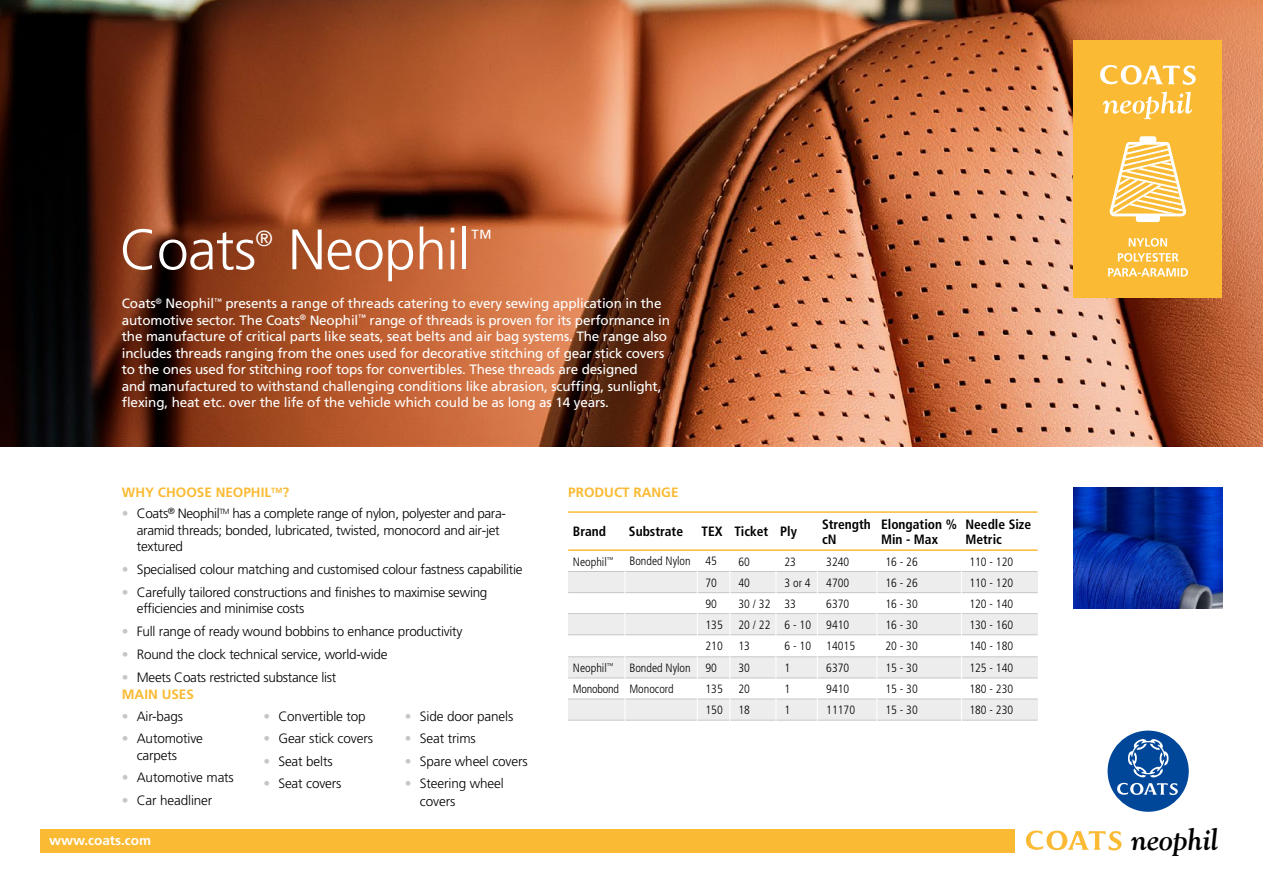
<style>
.page{position:relative;width:1263px;height:893px;background:#fff}
.page>*{position:absolute;margin:0;border:0;box-sizing:border-box;transform-origin:0 0}
.t1{font:300 57px "Frutiger LT Std";letter-spacing:-.01em;color:#fff}
.t2{font:italic 700 30px "Goudy Old Style BT";color:#000}
.t3{font:300 21.9px "Frutiger LT Std";color:#fff}
.t4{font:300 13.5px/16.5px "Frutiger LT Std";letter-spacing:-.02em;color:#000}
.t5{font:13.5px/16.5px "Frutiger LT Std";letter-spacing:-.01em;color:#fff}
.t6{font:700 condensed 13.5px/15px "Frutiger LT Std";color:#000}
.t7{font:700 13.5px "Frutiger LT Std";color:#faba33}
.t8{font:700 13.5px "Frutiger LT Std";color:#fff}
.t9{font:300 condensed 12px/21.1px "Frutiger LT Std";color:#000}
.t10{font:300 condensed 12px/21.1px "Frutiger LT Std";letter-spacing:-.02em;color:#000}
.s1{color:#c6c6c6}
</style>
<div class="page">
<img style="left:0;top:0;width:1263px;height:446px">
<div style="left:1073px;top:40px;width:149px;height:258px;background:#faba33"></div>
<svg style="left:1129px;top:238px;width:38px;height:9px"></svg>
<svg style="left:1118px;top:253px;width:60px;height:9px"></svg>
<svg style="left:1108px;top:268px;width:80px;height:9px"></svg>
<svg style="left:1103px;top:92px;width:89px;height:27px"></svg>
<svg style="left:1100px;top:65px;width:96px;height:20px"></svg>
<svg style="left:1109px;top:136px;width:77px;height:86px"></svg>
<div style="left:41px;top:829px;width:974px;height:23px;background:#faba33"></div>
<div style="left:1107px;top:731px;width:82px;height:81px;background:#004799;border-radius:50%"></div>
<svg style="left:1117px;top:739px;width:62px;height:56px"></svg>
<svg style="left:1025px;top:830px;width:97px;height:21px"></svg>
<img style="left:1073px;top:487px;width:149px;height:121px">
<hr style="left:568px;top:511px;width:469px;height:2px;background:#faba33">
<hr style="left:568px;top:549px;width:469px;height:2px;background:#faba33">
<div style="left:568px;top:572px;width:469px;height:20px;background:#ededed"></div>
<hr style="left:568px;top:571px;width:469px;height:1px;background:#c6c6c6">
<hr style="left:568px;top:592px;width:469px;height:1px;background:#c6c6c6">
<div style="left:568px;top:614px;width:469px;height:21px;background:#ededed"></div>
<hr style="left:568px;top:613px;width:469px;height:1px;background:#c6c6c6">
<hr style="left:568px;top:634px;width:469px;height:1px;background:#c6c6c6">
<div style="left:568px;top:657px;width:469px;height:21px;background:#ededed"></div>
<hr style="left:568px;top:656px;width:469px;height:1px;background:#c6c6c6">
<hr style="left:568px;top:678px;width:469px;height:1px;background:#c6c6c6">
<div style="left:568px;top:699px;width:469px;height:21px;background:#ededed"></div>
<hr style="left:568px;top:699px;width:469px;height:1px;background:#c6c6c6">
<hr style="left:568px;top:720px;width:469px;height:1px;background:#c6c6c6">
<hr style="left:624px;top:566px;width:1px;height:163px;background:#fff">
<hr style="left:697px;top:566px;width:1px;height:163px;background:#fff">
<hr style="left:729px;top:566px;width:1px;height:163px;background:#fff">
<hr style="left:775px;top:566px;width:1px;height:163px;background:#fff">
<hr style="left:817px;top:566px;width:1px;height:163px;background:#fff">
<hr style="left:876px;top:566px;width:1px;height:163px;background:#fff">
<hr style="left:961px;top:566px;width:1px;height:163px;background:#fff">
<h1 class="t1" style="left:120px;top:217px;width:138px">Coats</h1>
<h3 class="t3" style="left:256px;top:226px;width:19px">®</h3>
<h1 class="t1" style="left:288px;top:217px;width:184px">Neophil</h1>
<h3 class="t3" style="left:470px;top:225px;width:23px">™</h3>
<p class="t5" style="left:122px;top:296px;width:550px">Coats<sup>®</sup> Neophil<sup>™</sup> presents a range of threads catering to every sewing application in the automotive sector. The Coats<sup>®</sup> Neophil<sup>™</sup> range of threads is proven for its performance in the manufacture of critical parts like seats, seat belts and air bag systems. The range also includes threads ranging from the ones used for decorative stitching of gear stick covers to the ones used for stitching roof tops for convertibles. These threads are designed<br>and manufactured to withstand challenging conditions like abrasion, scuffing, sunlight, flexing, heat etc. over the life of the vehicle which could be as long as 14 years.</p>
<p class="t7" style="left:122px;top:484px;width:169px">WHY CHOOSE NEOPHIL<sup>TM</sup>?</p>
<p class="t4" style="left:137px;top:505px;width:370px;text-indent:-15px"><span class="s1">•</span> Coats<sup>®</sup> Neophil<sup>TM</sup> has a complete range of nylon, polyester and para&shy;aramid threads; bonded, lubricated, twisted, monocord and air-jet textured</p>
<p class="t4" style="left:122px;top:561px;width:402px"><span class="s1">•</span> Specialised colour matching and customised colour fastness capabilitie</p>
<p class="t4" style="left:137px;top:584px;width:352px;text-indent:-15px"><span class="s1">•</span> Carefully tailored constructions and finishes to maximise sewing efficiencies and minimise costs</p>
<p class="t4" style="left:122px;top:623px;width:342px"><span class="s1">•</span> Full range of ready wound bobbins to enhance productivity</p>
<p class="t4" style="left:122px;top:646px;width:267px"><span class="s1">•</span> Round the clock technical service, world-wide</p>
<p class="t4" style="left:122px;top:669px;width:216px"><span class="s1">•</span> Meets Coats restricted substance list</p>
<p class="t4" style="left:122px;top:708px;width:63px"><span class="s1">•</span> Air-bags</p>
<p class="t4" style="left:137px;top:731px;width:68px;text-indent:-15px"><span class="s1">•</span> Automotive carpets</p>
<p class="t4" style="left:122px;top:770px;width:114px"><span class="s1">•</span> Automotive mats</p>
<p class="t4" style="left:122px;top:792px;width:92px"><span class="s1">•</span> Car headliner</p>
<p class="t7" style="left:122px;top:687px;width:74px">MAIN USES</p>
<p class="t4" style="left:263px;top:708px;width:104px"><span class="s1">•</span> Convertible top</p>
<p class="t4" style="left:263px;top:731px;width:111px"><span class="s1">•</span> Gear stick covers</p>
<p class="t4" style="left:263px;top:753px;width:71px"><span class="s1">•</span> Seat belts</p>
<p class="t4" style="left:263px;top:776px;width:80px"><span class="s1">•</span> Seat covers</p>
<p class="t4" style="left:405px;top:708px;width:110px"><span class="s1">•</span> Side door panels</p>
<p class="t4" style="left:405px;top:731px;width:72px"><span class="s1">•</span> Seat trims</p>
<p class="t4" style="left:405px;top:753px;width:124px"><span class="s1">•</span> Spare wheel covers</p>
<p class="t4" style="left:420px;top:775px;width:85px;line-height:18px;text-indent:-15px"><span class="s1">•</span> Steering wheel covers</p>
<p class="t7" style="left:568px;top:484px;width:112px">PRODUCT RANGE</p>
<p class="t6" style="left:573px;top:524px;width:35px">Brand</p>
<p class="t6" style="left:629px;top:524px;width:56px">Substrate</p>
<p class="t6" style="left:822px;top:516px;width:50px">Strength cN</p>
<p class="t6" style="left:702px;top:524px;width:97px">TEX Ticket Ply</p>
<p class="t6" style="left:881px;top:516px;width:77px">Elongation %<br>Min - Max</p>
<p class="t6" style="left:965px;top:516px;width:67px">Needle Size<br>Metric</p>
<p class="t9" style="left:573px;top:551px;width:42px">Neophil<sup>™</sup></p>
<p class="t9" style="left:629px;top:551px;width:63px">Bonded Nylon</p>
<p class="t10" style="left:573px;top:657px;width:48px">Neophil<sup>™<br></sup>Monobond</p>
<p class="t9" style="left:629px;top:657px;width:63px">Bonded Nylon<br>Monocord</p>
<p class="t9" style="left:705px;top:551px;width:19px">45<br>70<br>90<br>135<br>210<br>90<br>135<br>150</p>
<p class="t9" style="left:738px;top:551px;width:33px">60<br>40<br>30 / 32<br>20 / 22<br>13<br>30<br>20<br>18</p>
<p class="t9" style="left:784px;top:551px;width:28px">23<br>3 or 4<br>33<br>6 - 10<br>6 - 10<br>1<br>1<br>1</p>
<p class="t9" style="left:826px;top:551px;width:30px">3240<br>4700<br>6370<br>9410<br>14015<br>6370<br>9410<br>11170</p>
<p class="t9" style="left:885px;top:551px;width:34px;text-align:justify">16 - 26<br>16 - 26<br>16 - 30<br>16 - 30<br>20 - 30<br>15 - 30<br>15 - 30<br>15 - 30</p>
<p class="t9" style="left:969px;top:551px;width:45px;text-align:justify">110 - 120<br>110 - 120<br>120 - 140<br>130 - 160<br>140 - 180<br>125 - 140<br>180 - 230<br>180 - 230</p>
<p class="t8" style="left:49px;top:833px;width:104px">www.coats.com</p>
<h2 class="t2" style="left:1131px;top:821px;width:89px">neophil</h2>
</div>
